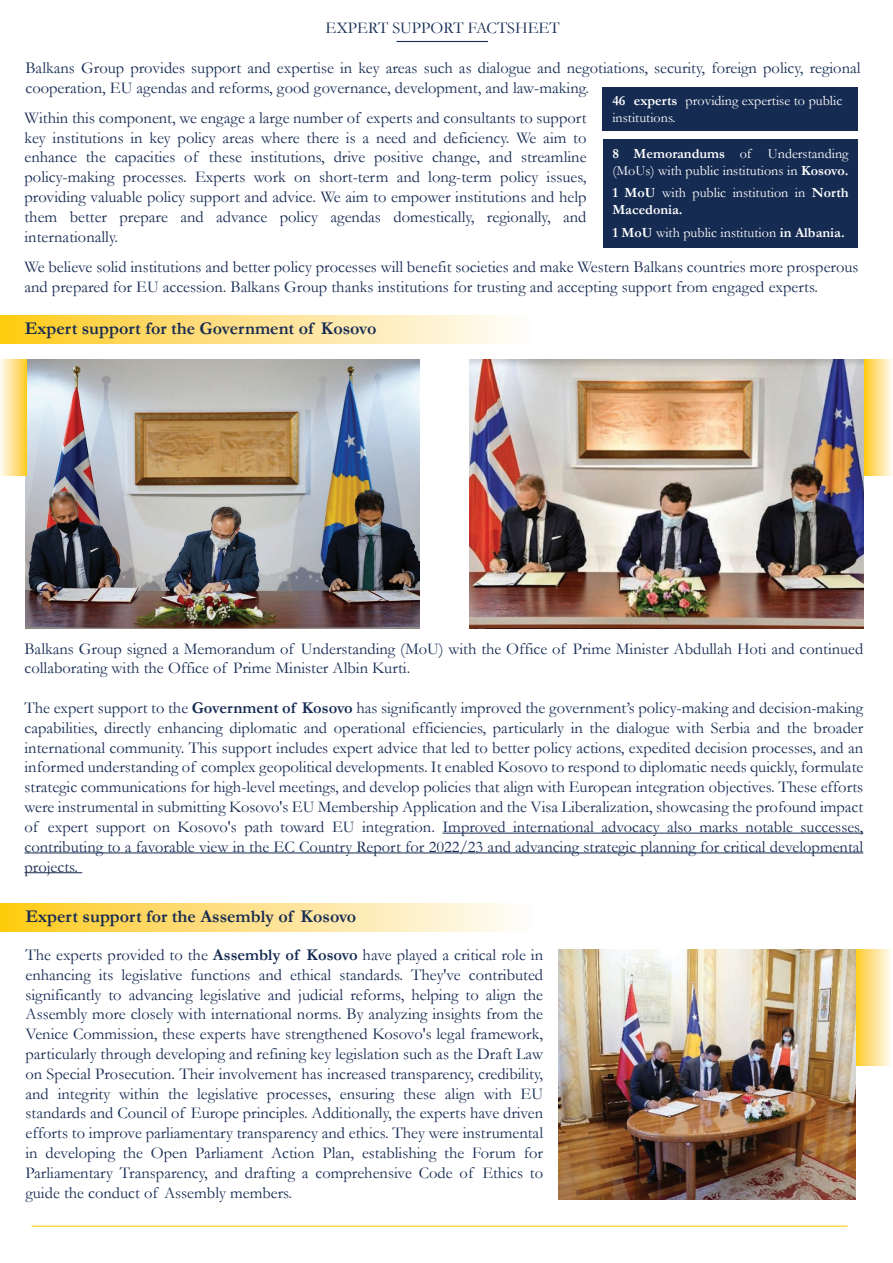
<style>
.page{position:relative;width:893px;height:1263px;background:#fff}
.page>*{position:absolute;margin:0;border:0;box-sizing:border-box;transform-origin:0 0}
.t1{font:700 18px "Garamond";color:#162b52}
.t2{font:16.5px/19.8px "Garamond";color:#162b52}
.t3{font:14.1px/17px "Garamond";color:#fff}
.s1{font-weight:700}
</style>
<div class="page">
<img style="left:469px;top:359px;width:395px;height:269px">
<svg style="left:0;top:903px;width:512px;height:29px;background:#fee18a"></svg>
<img style="left:25px;top:359px;width:395px;height:269px">
<svg style="left:0;top:359px;width:27px;height:116px;background:#fee28d"></svg>
<div style="left:854px;top:949px;width:38px;height:116px;background:linear-gradient(to right,#ffc91d,#fefaf6)"></div>
<hr style="left:397px;top:41px;width:91px;height:1px;background:#162b52">
<hr style="left:32px;top:1225px;width:816px;height:2px;background:#fdcc0a">
<svg style="left:864px;top:359px;width:28px;height:116px;background:#fee085"></svg>
<img style="left:559px;top:949px;width:297px;height:250px">
<div style="left:603px;top:140px;width:255px;height:108px;background:#162b52"></div>
<div style="left:603px;top:87px;width:255px;height:44px;background:#162b52"></div>
<hr style="left:442px;top:833px;width:421px;height:1px;background:#162b52">
<hr style="left:25px;top:852px;width:838px;height:1px;background:#162b52">
<hr style="left:25px;top:872px;width:57px;height:1px;background:#162b52">
<svg style="left:0;top:315px;width:511px;height:29px;background:#fee28a"></svg>
<p class="t2" style="left:326px;top:18px;width:235px">EXPERT SUPPORT FACTSHEET</p>
<p class="t2" style="left:26px;top:58px;width:836px">Balkans Group provides support and expertise in key areas such as dialogue and negotiations, security, foreign policy, regional cooperation, EU agendas and reforms, good governance, development, and law-making.</p>
<p class="t3" style="left:612px;top:92px;width:231px"><span class="s1">46 experts</span> providing expertise to public institutions.</p>
<p class="t3" style="left:612px;top:145px;width:238px"><span class="s1">8 Memorandums</span> of Understanding (MoUs) with public institutions in <span class="s1">Kosovo.</span></p>
<p class="t3" style="left:612px;top:184px;width:238px"><span class="s1">1 MoU</span> with public institution in <span class="s1">North<br>Macedonia.</span></p>
<p class="t3" style="left:612px;top:224px;width:234px"><span class="s1">1 MoU</span> with public institution <span class="s1">in Albania.</span></p>
<p class="t2" style="left:25px;top:107px;width:564px;text-align:justify">Within this component, we engage a large number of experts and consultants to support key institutions in key policy areas where there is a need and deficiency. We aim to enhance the capacities of these institutions, drive positive change, and streamline policy-making processes. Experts work on short-term and long-term policy issues, providing valuable policy support and advice. We aim to empower institutions and help them better prepare and advance policy agendas domestically, regionally, and internationally.</p>
<p class="t2" style="left:25px;top:256px;width:836px">We believe solid institutions and better policy processes will benefit societies and make Western Balkans countries more prosperous and prepared for EU accession. Balkans Group thanks institutions for trusting and accepting support from engaged experts.</p>
<p class="t1" style="left:25px;top:316px;width:353px">Expert support for the Government of Kosovo</p>
<p class="t2" style="left:25px;top:638px;width:840px">Balkans Group signed a Memorandum of Understanding (MoU) with the Office of Prime Minister Abdullah Hoti and continued collaborating with the Office of Prime Minister Albin Kurti.</p>
<p class="t2" style="left:25px;top:697px;width:840px;text-align:justify">The expert support to the <span class="s1">Government of Kosovo</span> has significantly improved the government’s policy-making and decision-making capabilities, directly enhancing diplomatic and operational efficiencies, particularly in the dialogue with Serbia and the broader international community. This support includes expert advice that led to better policy actions, expedited decision processes, and an informed understanding of complex geopolitical developments. It enabled Kosovo to respond to diplomatic needs quickly, formulate strategic communications for high-level meetings, and develop policies that align with European integration objectives. These efforts were instrumental in submitting Kosovo's EU Membership Application and the Visa Liberalization, showcasing the profound impact of expert support on Kosovo's path toward EU integration. Improved international advocacy also marks notable successes, contributing to a favorable view in the EC Country Report for 2022/23 and advancing strategic planning for critical developmental projects.</p>
<p class="t1" style="left:26px;top:904px;width:332px">Expert support for the Assembly of Kosovo</p>
<p class="t2" style="left:26px;top:944px;width:519px;text-align:justify">The experts provided to the <span class="s1">Assembly of Kosovo</span> have played a critical role in enhancing its legislative functions and ethical standards. They've contributed significantly to advancing legislative and judicial reforms, helping to align the Assembly more closely with international norms. By analyzing insights from the Venice Commission, these experts have strengthened Kosovo's legal framework, particularly through developing and refining key legislation such as the Draft Law on Special Prosecution. Their involvement has increased transparency, credibility, and integrity within the legislative processes, ensuring these align with EU standards and Council of Europe principles. Additionally, the experts have driven efforts to improve parliamentary transparency and ethics. They were instrumental in developing the Open Parliament Action Plan, establishing the Forum for Parliamentary Transparency, and drafting a comprehensive Code of Ethics to guide the conduct of Assembly members.</p>
</div>
